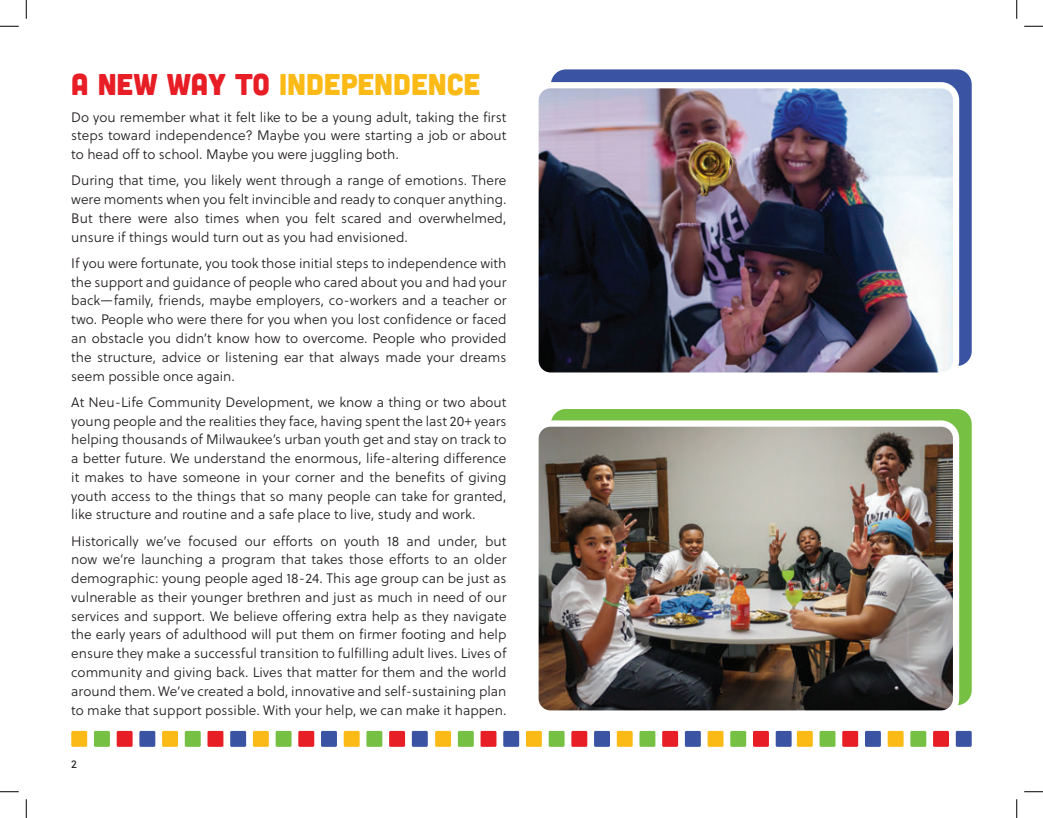
<style>
.page{position:relative;width:1043px;height:818px;background:#fff}
.page>*{position:absolute;margin:0;border:0;box-sizing:border-box;transform-origin:0 0}
.t1{font:30px "Cubano";color:#fcba17}
.t2{font:13.75px/18.8px "Soleil Lt";color:#231f20;text-align:justify}
.t3{font:11.25px "Soleil";color:#231f20}
.s1{color:#e81e26}
</style>
<div class="page">
<div style="left:551px;top:409px;width:420px;height:296px;background:#76c043;border-radius:15px"></div>
<div style="left:551px;top:69px;width:420px;height:297px;background:#3a53a3;border-radius:15px"></div>
<img style="left:539px;top:427px;width:413px;height:282px">
<div style="left:532px;top:420px;width:427px;height:296px;border:6px solid #fff;border-radius:15px"></div>
<img style="left:539px;top:89px;width:413px;height:283px">
<div style="left:532px;top:82px;width:427px;height:297px;border:6px solid #fff;border-radius:15px"></div>
<div style="left:71px;top:730px;width:16px;height:16px;background:#fcba17"></div>
<div style="left:94px;top:730px;width:16px;height:16px;background:#76c043"></div>
<div style="left:117px;top:730px;width:16px;height:16px;background:#e81e26"></div>
<div style="left:139px;top:730px;width:16px;height:16px;background:#3a53a3"></div>
<div style="left:162px;top:730px;width:16px;height:16px;background:#fcba17"></div>
<div style="left:185px;top:730px;width:16px;height:16px;background:#76c043"></div>
<div style="left:207px;top:730px;width:16px;height:16px;background:#e81e26"></div>
<div style="left:230px;top:730px;width:16px;height:16px;background:#3a53a3"></div>
<div style="left:253px;top:730px;width:16px;height:16px;background:#fcba17"></div>
<div style="left:275px;top:730px;width:16px;height:16px;background:#76c043"></div>
<div style="left:298px;top:730px;width:16px;height:16px;background:#e81e26"></div>
<div style="left:321px;top:730px;width:16px;height:16px;background:#3a53a3"></div>
<div style="left:344px;top:730px;width:15px;height:16px;background:#fcba17"></div>
<div style="left:366px;top:730px;width:16px;height:16px;background:#76c043"></div>
<div style="left:389px;top:730px;width:16px;height:16px;background:#e81e26"></div>
<div style="left:412px;top:730px;width:16px;height:16px;background:#3a53a3"></div>
<div style="left:435px;top:730px;width:16px;height:16px;background:#fcba17"></div>
<div style="left:458px;top:730px;width:16px;height:16px;background:#76c043"></div>
<div style="left:480px;top:730px;width:16px;height:16px;background:#e81e26"></div>
<div style="left:503px;top:730px;width:16px;height:16px;background:#3a53a3"></div>
<div style="left:526px;top:730px;width:16px;height:16px;background:#fcba17"></div>
<div style="left:548px;top:730px;width:16px;height:16px;background:#76c043"></div>
<div style="left:571px;top:730px;width:16px;height:16px;background:#e81e26"></div>
<div style="left:594px;top:730px;width:16px;height:16px;background:#3a53a3"></div>
<div style="left:616px;top:730px;width:16px;height:16px;background:#fcba17"></div>
<div style="left:639px;top:730px;width:16px;height:16px;background:#76c043"></div>
<div style="left:662px;top:730px;width:16px;height:16px;background:#e81e26"></div>
<div style="left:685px;top:730px;width:15px;height:16px;background:#3a53a3"></div>
<div style="left:707px;top:730px;width:16px;height:16px;background:#fcba17"></div>
<div style="left:730px;top:730px;width:16px;height:16px;background:#76c043"></div>
<div style="left:753px;top:730px;width:16px;height:16px;background:#e81e26"></div>
<div style="left:775px;top:730px;width:16px;height:16px;background:#3a53a3"></div>
<div style="left:796px;top:730px;width:16px;height:16px;background:#fcba17"></div>
<div style="left:819px;top:730px;width:16px;height:16px;background:#76c043"></div>
<div style="left:842px;top:730px;width:16px;height:16px;background:#e81e26"></div>
<div style="left:865px;top:730px;width:15px;height:16px;background:#3a53a3"></div>
<div style="left:887px;top:730px;width:16px;height:16px;background:#fcba17"></div>
<div style="left:910px;top:730px;width:16px;height:16px;background:#76c043"></div>
<div style="left:933px;top:730px;width:16px;height:16px;background:#e81e26"></div>
<div style="left:955px;top:730px;width:16px;height:16px;background:#3a53a3"></div>
<svg style="left:0;top:25px;width:19px;height:2px"></svg>
<svg style="left:1024px;top:25px;width:18px;height:2px"></svg>
<svg style="left:0;top:791px;width:19px;height:1px"></svg>
<svg style="left:1024px;top:791px;width:18px;height:1px"></svg>
<svg style="left:25px;top:0;width:2px;height:19px"></svg>
<svg style="left:25px;top:799px;width:2px;height:19px"></svg>
<svg style="left:1016px;top:0;width:1px;height:19px"></svg>
<svg style="left:1016px;top:799px;width:1px;height:19px"></svg>
<h1 class="t1" style="left:71px;top:65px;width:410px"><span class="s1">A NEW WAY TO</span> INDEPENDENCE</h1>
<p class="t2" style="left:71px;top:107px;width:436px">Do you remember what it felt like to be a young adult, taking the first steps toward independence? Maybe you were starting a job or about to head off to school. Maybe you were juggling both.</p>
<p class="t2" style="left:71px;top:171px;width:437px">During that time, you likely went through a range of emotions. There were moments when you felt invincible and ready to conquer anything.<br>But there were also times when you felt scared and overwhelmed, unsure if things would turn out as you had envisioned.</p>
<p class="t2" style="left:71px;top:253px;width:437px">If you were fortunate, you took those initial steps to independence with the support and guidance of people who cared about you and had your back—family, friends, maybe employers, co-workers and a teacher or two. People who were there for you when you lost confidence or faced an obstacle you didn’t know how to overcome. People who provided the structure, advice or listening ear that always made your dreams seem possible once again.</p>
<p class="t2" style="left:71px;top:392px;width:437px">At Neu-Life Community Development, we know a thing or two about young people and the realities they face, having spent the last 20+ years helping thousands of Milwaukee’s urban youth get and stay on track to a better future. We understand the enormous, life-altering difference it makes to have someone in your corner and the benefits of giving youth access to the things that so many people can take for granted, like structure and routine and a safe place to live, study and work.</p>
<p class="t2" style="left:71px;top:531px;width:437px">Historically we’ve focused our efforts on youth 18 and under, but now we’re launching a program that takes those efforts to an older demographic: young people aged 18-24. This age group can be just as vulnerable as their younger brethren and just as much in need of our services and support. We believe offering extra help as they navigate the early years of adulthood will put them on firmer footing and help ensure they make a successful transition to fulfilling adult lives. Lives of community and giving back. Lives that matter for them and the world around them. We’ve created a bold, innovative and self-sustaining plan to make that support possible. With your help, we can make it happen.</p>
<p class="t3" style="left:71px;top:755px;width:7px">2</p>
</div>
